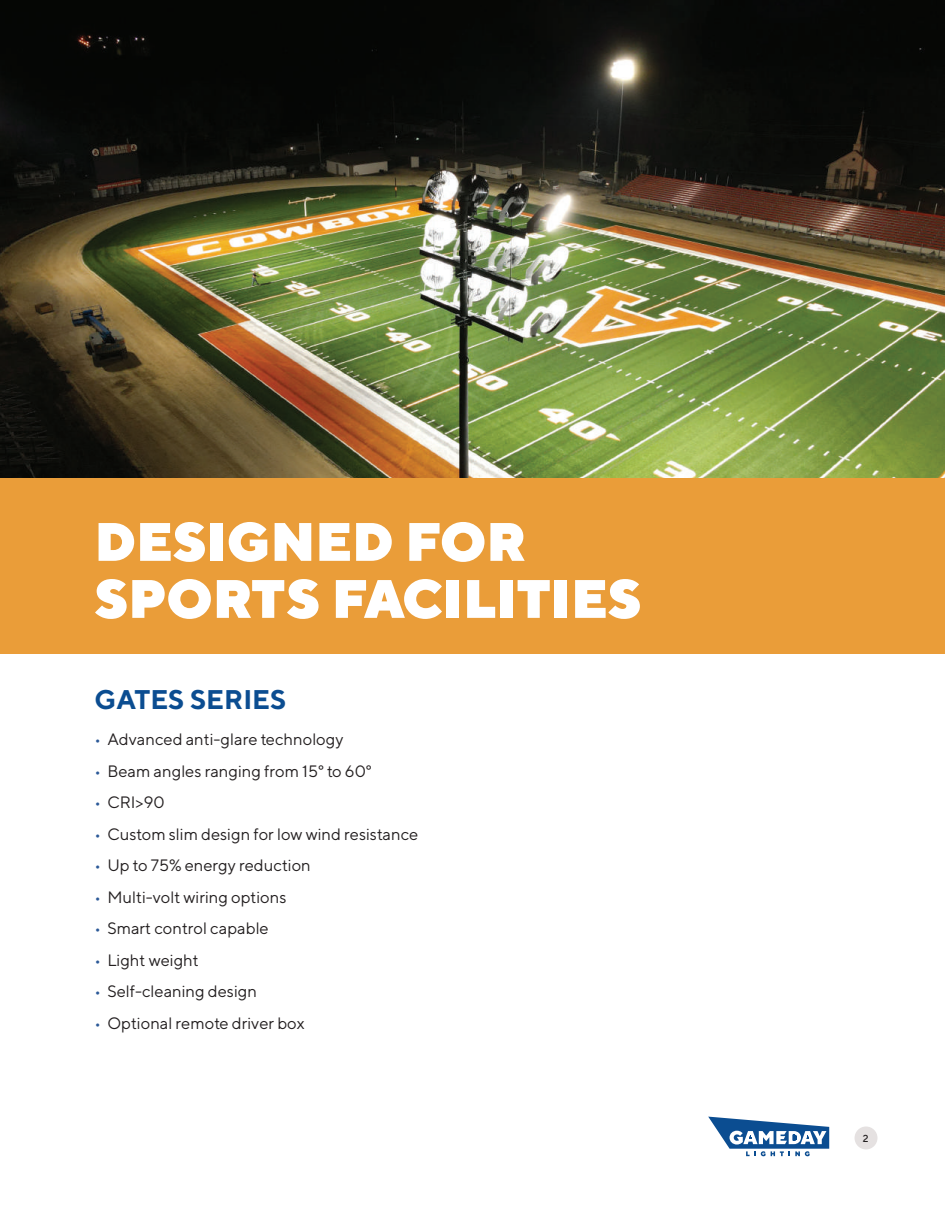
<style>
.page{position:relative;width:945px;height:1215px;background:#fff}
.page>*{position:absolute;margin:0;border:0;box-sizing:border-box;transform-origin:0 0}
.t1{font:900 54px/57px "TT Norms";color:#fff}
.t2{font:700 27px "TT Norms";color:#0b4d91}
.t3{font:16.5px "TT Norms";color:#231f20}
.t4{font:500 10.2px "TT Norms";color:#231f20}
.s1{color:#2b5998}
</style>
<div class="page">
<img style="left:0;top:0;width:945px;height:478px">
<div style="left:0;top:478px;width:945px;height:176px;background:#ea9d39"></div>
<div style="left:855px;top:1126px;width:22px;height:23px;background:#e5e1e1;border-radius:50%"></div>
<svg style="left:708px;top:1117px;width:121px;height:39px"></svg>
<h1 class="t1" style="left:94px;top:512px;width:549px">DESIGNED FOR<br>SPORTS FACILITIES</h1>
<h2 class="t2" style="left:94px;top:683px;width:193px">GATES SERIES</h2>
<p class="t3" style="left:94px;top:729px;width:251px"><span class="s1">•</span> Advanced anti-glare technology</p>
<p class="t3" style="left:94px;top:761px;width:279px"><span class="s1">•</span> Beam angles ranging from 15° to 60°</p>
<p class="t3" style="left:94px;top:792px;width:72px"><span class="s1">•</span> CRI&gt;90</p>
<p class="t3" style="left:94px;top:824px;width:325px"><span class="s1">•</span> Custom slim design for low wind resistance</p>
<p class="t3" style="left:94px;top:855px;width:218px"><span class="s1">•</span> Up to 75% energy reduction</p>
<p class="t3" style="left:94px;top:887px;width:194px"><span class="s1">•</span> Multi-volt wiring options</p>
<p class="t3" style="left:94px;top:918px;width:176px"><span class="s1">•</span> Smart control capable</p>
<p class="t3" style="left:94px;top:950px;width:106px"><span class="s1">•</span> Light weight</p>
<p class="t3" style="left:94px;top:981px;width:164px"><span class="s1">•</span> Self-cleaning design</p>
<p class="t3" style="left:94px;top:1013px;width:212px"><span class="s1">•</span> Optional remote driver box</p>
<p class="t4" style="left:863px;top:1132px;width:7px">2</p>
</div>
